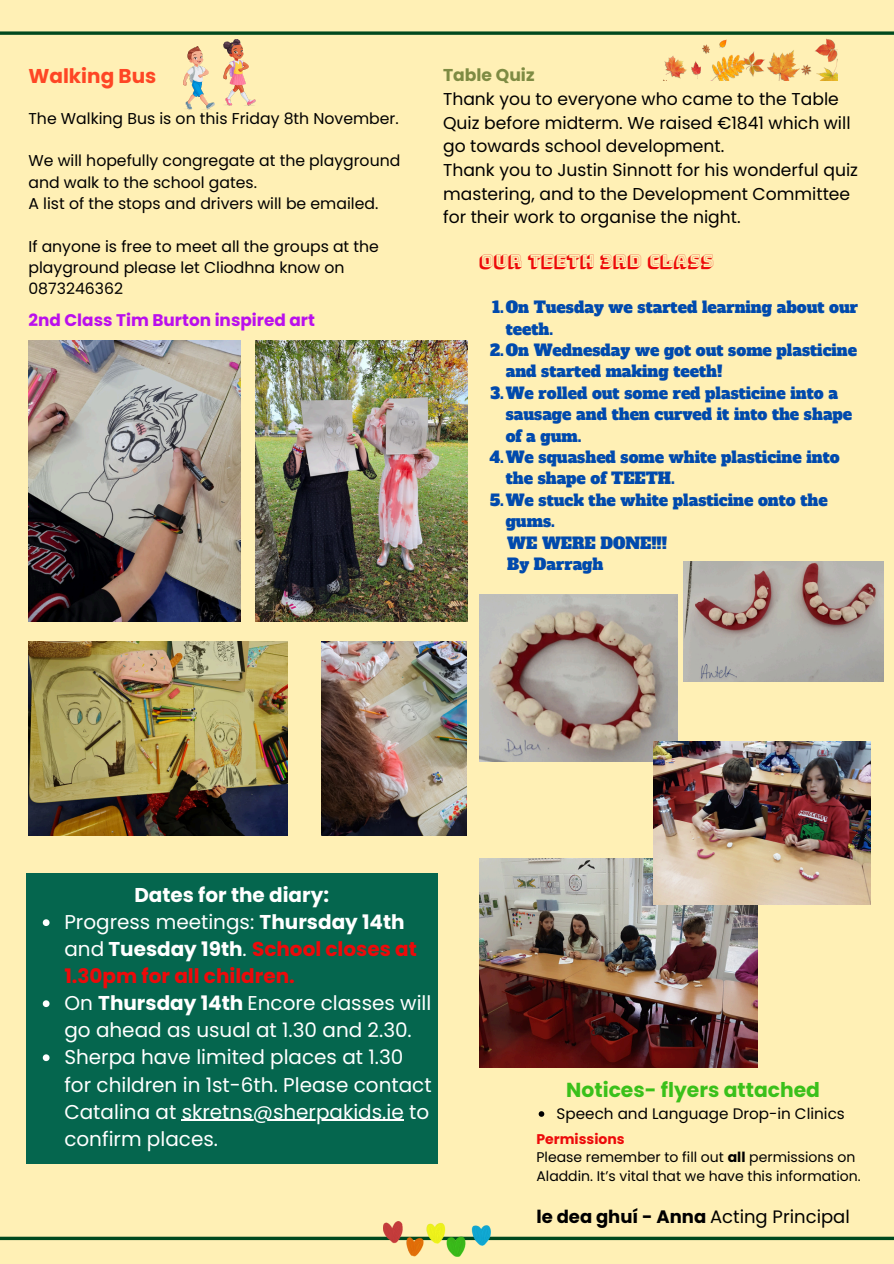
<style>
.page{position:relative;width:894px;height:1264px;background:#fff}
.page>*{position:absolute;margin:0;border:0;box-sizing:border-box;transform-origin:0 0}
.t1{font:700 20.25px "Poppins";color:#3ac01a}
.t2{font:19.95px/27px "Poppins";color:#fff}
.t3{font:700 19.95px/27px "Poppins";color:#ed0a0a}
.t4{font:700 19.95px "Poppins";color:#fff}
.t5{font:700 19.95px "Poppins";color:#fe4625}
.t6{font:18px "Poppins";color:#000}
.t7{font:17.1px/23.7px "Poppins";color:#000}
.t8{font:17.1px "Bungee Shade";color:#ed0a0a}
.t9{font:700 16.8px "Poppins";color:#ba0fed}
.t10{font:15.75px/21.3px "Poppins";color:#000}
.t11{font:15.6px/21.3px "Alfa Slab One";color:#004aad}
.t12{font:15.15px "Poppins";color:#000}
.t13{font:13.95px/18.8px "Poppins";color:#000}
.t14{font:700 13.95px "Poppins";color:#ed0a0a}
.s1{font-weight:700;color:#7e8b43}
.s2{font-weight:400;color:#fff}
.s3{color:#fff}
.s4{font-weight:700}
</style>
<div class="page">
<div style="left:0;top:0;width:893px;height:1263px;background:#fff0b5"></div>
<hr style="left:0;top:1236px;width:893px;height:3px;background:#00491f">
<img style="left:384px;top:1221px;width:106px;height:35px">
<svg style="left:0;top:31px;width:893px;height:4px;background:#276236"></svg>
<img style="left:183px;top:46px;width:32px;height:63px">
<img style="left:223px;top:39px;width:32px;height:67px">
<div style="left:26px;top:873px;width:411px;height:290px;background:#05664e"></div>
<svg style="left:43px;top:919px;width:7px;height:7px"></svg>
<svg style="left:43px;top:1000px;width:7px;height:7px"></svg>
<svg style="left:43px;top:1054px;width:7px;height:7px"></svg>
<hr style="left:182px;top:1119px;width:221px;height:1px;background:#fff">
<img style="left:28px;top:340px;width:212px;height:281px">
<img style="left:28px;top:641px;width:259px;height:194px">
<img style="left:255px;top:340px;width:212px;height:281px">
<img style="left:321px;top:641px;width:145px;height:194px">
<img style="left:479px;top:858px;width:278px;height:209px">
<img style="left:479px;top:594px;width:198px;height:167px">
<img style="left:683px;top:561px;width:200px;height:120px">
<img style="left:653px;top:741px;width:217px;height:163px">
<svg style="left:538px;top:1111px;width:6px;height:5px"></svg>
<img style="left:663px;top:39px;width:174px;height:41px">
<p class="t5" style="left:28px;top:62px;width:129px">Walking Bus</p>
<p class="t10" style="left:28px;top:108px;width:371px">The Walking Bus is on this Friday 8th November.</p>
<p class="t10" style="left:28px;top:150px;width:373px">We will hopefully congregate at the playground and walk to the school gates.<br>A list of the stops and drivers will be emailed.</p>
<h1 class="t10" style="left:28px;top:235px;width:352px">If anyone is free to meet all the groups at the playground please let Cliodhna know on<br>0873246362</h1>
<p class="t9" style="left:28px;top:308px;width:288px">2nd Class Tim Burton inspired art</p>
<p class="t7" style="left:443px;top:64px;width:416px"><span class="s1">Table Quiz<br></span>Thank you to everyone who came to the Table Quiz before midterm. We raised €1841 which will go towards school development.<br>Thank you to Justin Sinnott for his wonderful quiz mastering, and to the Development Committee for their work to organise the night.</p>
<p class="t8" style="left:479px;top:252px;width:236px">OUR TEETH 3RD CLASS</p>
<p class="t11" style="left:505px;top:297px;width:354px;text-indent:-14px">1.On Tuesday we started learning about our teeth.</p>
<h1 class="t11" style="left:505px;top:340px;width:353px;text-indent:-16px">2.On Wednesday we got out some plasticine and started making teeth!</h1>
<p class="t11" style="left:505px;top:383px;width:348px;text-indent:-15px">3.We rolled out some red plasticine into a sausage and then curved it into the shape of a gum.</p>
<p class="t11" style="left:505px;top:447px;width:335px;text-indent:-16px">4.We squashed some white plasticine into the shape of TEETH.</p>
<p class="t11" style="left:505px;top:489px;width:323px;text-indent:-16px">5.We stuck the white plasticine onto the gums.</p>
<h4 class="t11" style="left:507px;top:532px;width:161px">WE WERE DONE!!!<br>By Darragh</h4>
<p class="t4" style="left:134px;top:881px;width:196px">Dates for the diary:</p>
<h1 class="t3" style="left:64px;top:908px;width:354px"><span class="s2">Progress meetings:</span> <span class="s3">Thursday 14th </span><span class="s2">and</span> <span class="s3">Tuesday 19th</span><span class="s2">.</span> School closes at<br>1.30pm for all children.</h1>
<h5 class="t2" style="left:64px;top:989px;width:368px">On <span class="s4">Thursday 14th</span> Encore classes will go ahead as usual at 1.30 and 2.30.</h5>
<h5 class="t2" style="left:64px;top:1043px;width:368px">Sherpa have limited places at 1.30 for children in 1st-6th. Please contact<br>Catalina at skretns@sherpakids.ie to</h5>
<h5 class="t2" style="left:64px;top:1124px;width:155px">confirm places.</h5>
<p class="t1" style="left:566px;top:1075px;width:255px">Notices- flyers attached</p>
<p class="t12" style="left:556px;top:1103px;width:289px">Speech and Language Drop-in Clinics</p>
<p class="t14" style="left:536px;top:1128px;width:90px">Permissions</p>
<p class="t13" style="left:536px;top:1148px;width:325px">Please remember to fill out <span class="s4">all</span> permissions on<br>Aladdin. It’s vital that we have this information.</p>
<p class="t6" style="left:536px;top:1204px;width:315px"><span class="s4">le dea ghuí - Anna</span> Acting Principal</p>
</div>
